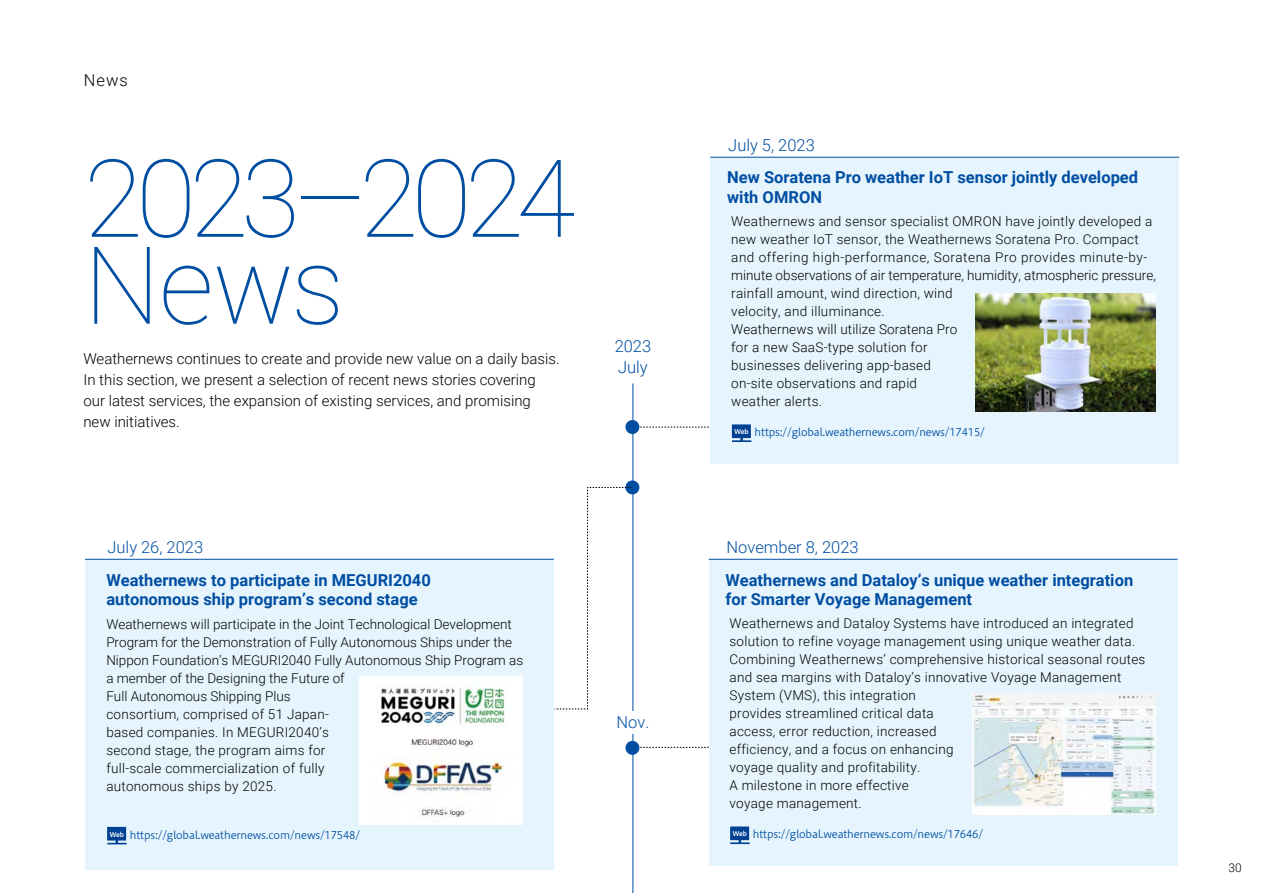
<style>
.page{position:relative;width:1263px;height:893px;background:#fff}
.page>*{position:absolute;margin:0;border:0;box-sizing:border-box;transform-origin:0 0}
.t1{font:100 108px/87px "Roboto";letter-spacing:-.07em;color:#004ea2}
.t2{font:700 16.5px/19.5px "Roboto";color:#004ea2}
.t3{font:300 16.5px/21px "Roboto";color:#004ea2}
.t4{font:300 16.5px "Roboto";color:#000}
.t5{font:300 15px/21px "Roboto";color:#000}
.t6{font:300 13.5px/18px "Roboto";letter-spacing:.02em;color:#000}
.t7{font:300 13.5px/18px "Roboto";color:#000}
.t8{font:300 12px "Roboto";color:#040000}
.t9{font:10.5px "Hiragino UD Sans Std N W3";letter-spacing:-.02em;color:#004ea2}
</style>
<div class="page">
<svg style="left:639px;top:427px;width:70px;height:1px"></svg>
<svg style="left:639px;top:747px;width:70px;height:1px"></svg>
<div style="left:625px;top:741px;width:14px;height:14px;background:#004ea2;border-radius:50%"></div>
<div style="left:625px;top:420px;width:14px;height:14px;background:#004ea2;border-radius:50%"></div>
<div style="left:625px;top:480px;width:14px;height:14px;background:#004ea2;border-radius:50%"></div>
<div style="left:710px;top:157px;width:469px;height:306px;background:#e6f5fd"></div>
<hr style="left:710px;top:157px;width:469px;height:1px;background:#004ea2">
<img style="left:975px;top:294px;width:181px;height:118px">
<div style="left:709px;top:559px;width:468px;height:306px;background:#e6f5fd"></div>
<hr style="left:709px;top:559px;width:468px;height:1px;background:#004ea2">
<div style="left:85px;top:559px;width:469px;height:310px;background:#e6f5fd"></div>
<hr style="left:85px;top:559px;width:469px;height:1px;background:#004ea2">
<div style="left:359px;top:676px;width:164px;height:149px;background:#fff"></div>
<img style="left:381px;top:686px;width:126px;height:62px">
<img style="left:383px;top:755px;width:127px;height:63px">
<svg style="left:555px;top:487px;width:77px;height:223px"></svg>
<hr style="left:632px;top:383px;width:1px;height:510px;background:#004ea2">
<svg style="left:732px;top:424px;width:19px;height:18px"></svg>
<svg style="left:730px;top:826px;width:20px;height:18px"></svg>
<svg style="left:107px;top:827px;width:20px;height:17px"></svg>
<div style="left:612px;top:711px;width:42px;height:23px;background:#fff"></div>
<img style="left:973px;top:693px;width:183px;height:122px">
<p class="t4" style="left:84px;top:69px;width:46px">News</p>
<p class="t1" style="left:84px;top:151px;width:493px">2023–2024<br>News</p>
<p class="t5" style="left:83px;top:348px;width:478px">Weathernews continues to create and provide new value on a daily basis.<br>In this section, we present a selection of recent news stories covering our latest services, the expansion of existing services, and promising new initiatives.</p>
<p class="t3" style="left:615px;top:335px;width:38px">2023<br>July</p>
<p class="t3" style="left:107px;top:536px;width:97px">July 26, 2023</p>
<p class="t2" style="left:106px;top:569px;width:326px">Weathernews to participate in MEGURI2040 autonomous ship program’s second stage</p>
<p class="t7" style="left:106px;top:615px;width:418px">Weathernews will participate in the Joint Technological Development Program for the Demonstration of Fully Autonomous Ships under the Nippon Foundation’s MEGURI2040 Fully Autonomous Ship Program as a member of the Designing the Future of<br>Full Autonomous Shipping Plus<br>consortium, comprised of 51 Japan-<br>based companies. In MEGURI2040’s<br>second stage, the program aims for<br>full-scale commercialization of fully<br>autonomous ships by 2025.</p>
<p class="t3" style="left:616px;top:711px;width:34px">Nov.</p>
<p class="t3" style="left:728px;top:134px;width:88px">July 5, 2023</p>
<p class="t2" style="left:727px;top:167px;width:412px">New Soratena Pro weather IoT sensor jointly developed with OMRON</p>
<p class="t6" style="left:731px;top:212px;width:426px">Weathernews and sensor specialist OMRON have jointly developed a new weather IoT sensor, the Weathernews Soratena Pro. Compact and offering high-performance, Soratena Pro provides minute-by&shy;minute observations of air temperature, humidity, atmospheric pressure, rainfall amount, wind direction, wind<br>velocity, and illuminance.<br>Weathernews will utilize Soratena Pro<br>for a new SaaS-type solution for<br>businesses delivering app-based<br>on-site observations and rapid<br>weather alerts.</p>
<p class="t9" style="left:734px;top:424px;width:252px"><sup>Web</sup> https://global.weathernews.com/news/17415/</p>
<p class="t3" style="left:726px;top:536px;width:134px">November 8, 2023</p>
<p class="t2" style="left:725px;top:569px;width:409px">Weathernews and Dataloy’s unique weather integration for Smarter Voyage Management</p>
<p class="t6" style="left:729px;top:614px;width:417px">Weathernews and Dataloy Systems have introduced an integrated solution to refine voyage management using unique weather data.<br>Combining Weathernews’ comprehensive historical seasonal routes and sea margins with Dataloy’s innovative Voyage Management System (VMS), this integration<br>provides streamlined critical data<br>access, error reduction, increased<br>efficiency, and a focus on enhancing<br>voyage quality and profitability.<br>A milestone in more effective<br>voyage management.</p>
<p class="t9" style="left:110px;top:827px;width:252px"><sup>Web</sup> https://global.weathernews.com/news/17548/</p>
<p class="t9" style="left:733px;top:826px;width:252px"><sup>Web</sup> https://global.weathernews.com/news/17646/</p>
<p class="t8" style="left:1228px;top:859px;width:15px">30</p>
</div>
